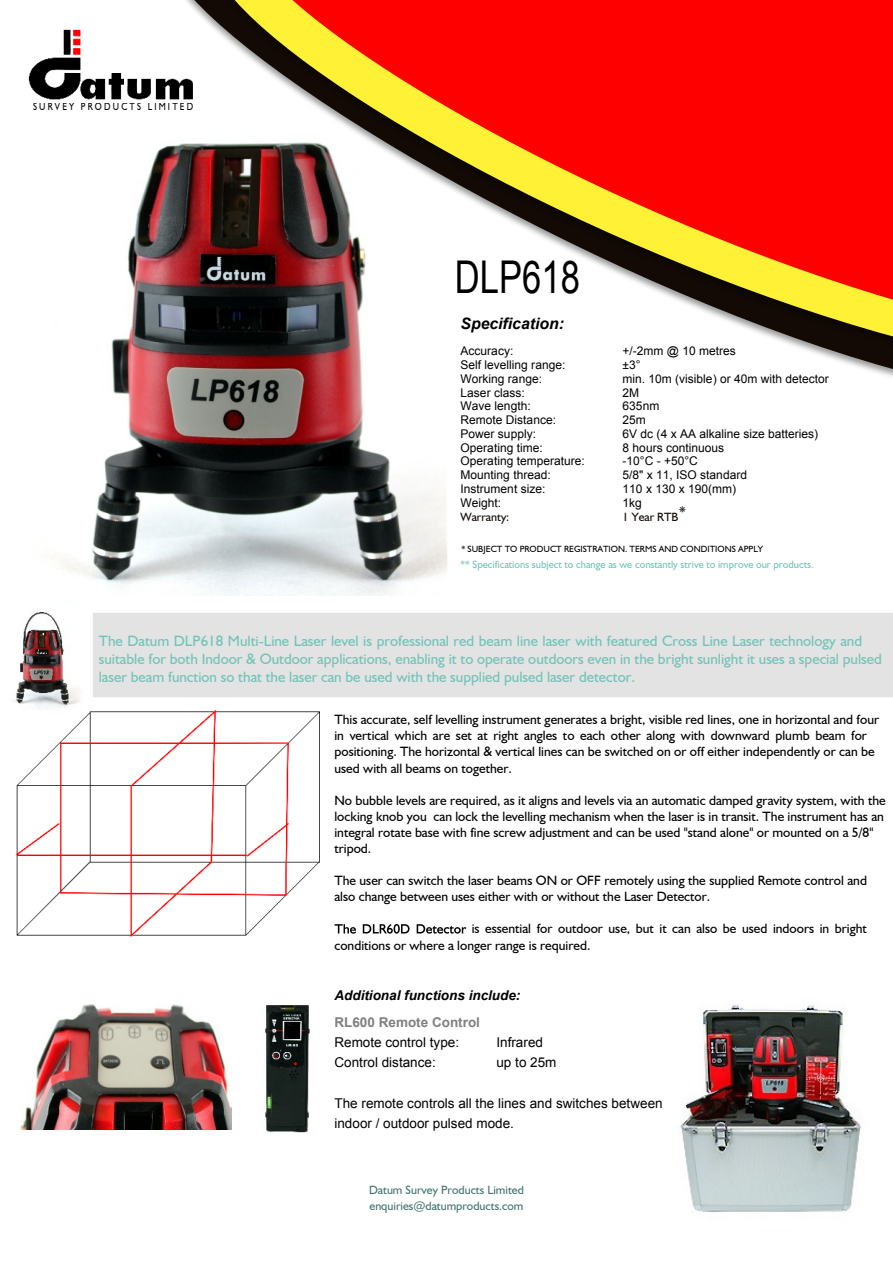
<style>
.page{position:relative;width:893px;height:1263px;background:#fff}
.page>*{position:absolute;margin:0;border:0;box-sizing:border-box;transform-origin:0 0}
.t1{font:45.15px "Arial";color:#000;scale:.77 1}
.t2{font:italic 700 15.75px "Arial";color:#000}
.t3{font:15px/17.9px "Humanist 521 BT";color:#71c3b7}
.t4{font:15px "Humanist 521 BT";color:#000}
.t5{font:13.5px/16px "Humanist 521 BT";color:#000}
.t6{font:13.5px/20.2px "Arial";color:#000}
.t7{font:italic 700 13.5px "Arial";color:#000}
.t8{font:700 13.5px "Arial";color:#808080}
.t9{font:12px "Arial";color:#000}
.t10{font:12px/15.8px "Humanist 521 BT";color:#44756e}
.t11{font:12px "Humanist 521 BT";color:#130a05}
.t12{font:10.65px "Humanist 521 BT";color:#000;scale:.82 1}
.t13{font:10.5px "Humanist 521 BT";color:#71c3b7}
.t14{font:9px "Humanist 521 BT";color:#000}
</style>
<div class="page">
<img style="left:680px;top:1004px;width:181px;height:208px">
<img style="left:52px;top:150px;width:395px;height:446px">
<img style="left:159px;top:360px;width:734px;height:33px">
<svg style="left:180px;top:360px;width:713px;height:12px"></svg>
<img style="left:159px;top:0;width:734px;height:360px">
<svg style="left:223px;top:0;width:670px;height:340px"></svg>
<img style="left:28px;top:25px;width:169px;height:77px">
<div style="left:93px;top:613px;width:800px;height:84px;background:#e3e3e3"></div>
<img style="left:12px;top:612px;width:70px;height:97px">
<svg style="left:335px;top:924px;width:21px;height:10px"></svg>
<svg style="left:363px;top:924px;width:47px;height:10px"></svg>
<svg style="left:417px;top:924px;width:49px;height:10px"></svg>
<img style="left:17px;top:711px;width:302px;height:225px">
<img style="left:265px;top:1005px;width:45px;height:128px">
<img style="left:20px;top:1004px;width:211px;height:126px">
<p class="t12" style="left:33px;top:102px;width:197px">S U R V E Y P R O D U C T S L I M I T E D</p>
<h1 class="t1" style="left:455px;top:260px;width:164px">DLP618</h1>
<p class="t2" style="left:461px;top:317px;width:105px">Specification:</p>
<p class="t9" style="left:461px;top:347px;width:54px">Accuracy:</p>
<p class="t9" style="left:623px;top:347px;width:115px">+/-2mm @ 10 metres</p>
<p class="t9" style="left:461px;top:360px;width:106px">Self levelling range:</p>
<p class="t9" style="left:623px;top:360px;width:20px">±3°</p>
<p class="t9" style="left:461px;top:374px;width:83px">Working range:</p>
<p class="t9" style="left:623px;top:374px;width:208px">min. 10m (visible) or 40m with detector</p>
<p class="t9" style="left:461px;top:388px;width:66px">Laser class:</p>
<p class="t9" style="left:623px;top:388px;width:18px">2M</p>
<p class="t9" style="left:461px;top:402px;width:72px">Wave length:</p>
<p class="t9" style="left:623px;top:402px;width:38px">635nm</p>
<p class="t9" style="left:461px;top:415px;width:97px">Remote Distance:</p>
<p class="t9" style="left:623px;top:415px;width:25px">25m</p>
<p class="t9" style="left:461px;top:429px;width:77px">Power supply:</p>
<p class="t9" style="left:623px;top:429px;width:197px">6V dc (4 x AA alkaline size batteries)</p>
<p class="t9" style="left:461px;top:443px;width:84px">Operating time:</p>
<p class="t9" style="left:623px;top:443px;width:103px">8 hours continuous</p>
<p class="t9" style="left:461px;top:457px;width:126px">Operating temperature:</p>
<p class="t9" style="left:623px;top:457px;width:77px">-10°C - +50°C</p>
<p class="t9" style="left:461px;top:470px;width:92px">Mounting thread:</p>
<p class="t9" style="left:623px;top:470px;width:126px">5/8" x 11, ISO standard</p>
<p class="t9" style="left:461px;top:484px;width:86px">Instrument size:</p>
<p class="t9" style="left:623px;top:484px;width:115px">110 x 130 x 190(mm)</p>
<p class="t9" style="left:461px;top:498px;width:42px">Weight:</p>
<p class="t9" style="left:623px;top:498px;width:21px">1kg</p>
<p class="t11" style="left:461px;top:512px;width:50px">Warranty:</p>
<p class="t11" style="left:623px;top:512px;width:57px">1 Year RTB</p>
<p class="t13" style="left:461px;top:560px;width:355px">** Specifications subject to change as we constantly strive to improve our products.</p>
<p class="t4" style="left:679px;top:505px;width:8px">*</p>
<p class="t14" style="left:461px;top:545px;width:303px">* SUBJECT TO PRODUCT REGISTRATION. TERMS AND CONDITIONS APPLY</p>
<p class="t3" style="left:99px;top:633px;width:785px">The Datum DLP618 Multi-Line Laser level is professional red beam line laser with featured Cross Line Laser technology and suitable for both Indoor &amp; Outdoor applications, enabling it to operate outdoors even in the bright sunlight it uses a special pulsed laser beam function so that the laser can be used with the supplied pulsed laser detector.</p>
<p class="t5" style="left:334px;top:713px;width:546px">This accurate, self levelling instrument generates a bright, visible red lines, one in horizontal and four in vertical which are set at right angles to each other along with downward plumb beam for positioning. The horizontal &amp; vertical lines can be switched on or off either independently or can be used with all beams on together.</p>
<p class="t5" style="left:334px;top:793px;width:553px">No bubble levels are required, as it aligns and levels via an automatic damped gravity system, with the locking knob you can lock the levelling mechanism when the laser is in transit. The instrument has an integral rotate base with fine screw adjustment and can be used "stand alone" or mounted on a 5/8" tripod.</p>
<p class="t5" style="left:334px;top:874px;width:534px">The user can switch the laser beams ON or OFF remotely using the supplied Remote control and also change between uses either with or without the Laser Detector.</p>
<p class="t5" style="left:334px;top:922px;width:534px;text-indent:137px">is essential for outdoor use, but it can also be used indoors in bright conditions or where a longer range is required.</p>
<p class="t7" style="left:334px;top:990px;width:188px">Additional functions include:</p>
<p class="t8" style="left:334px;top:1017px;width:147px">RL600 Remote Control</p>
<p class="t6" style="left:334px;top:1033px;width:126px">Remote control type:</p>
<p class="t6" style="left:496px;top:1033px;width:48px">Infrared</p>
<p class="t6" style="left:334px;top:1054px;width:103px">Control distance:</p>
<p class="t6" style="left:496px;top:1054px;width:62px">up to 25m</p>
<p class="t6" style="left:334px;top:1094px;width:330px">The remote controls all the lines and switches between indoor / outdoor pulsed mode.</p>
<p class="t10" style="left:369px;top:1183px;width:156px">Datum Survey Products Limited enquiries@datumproducts.com</p>
</div>
